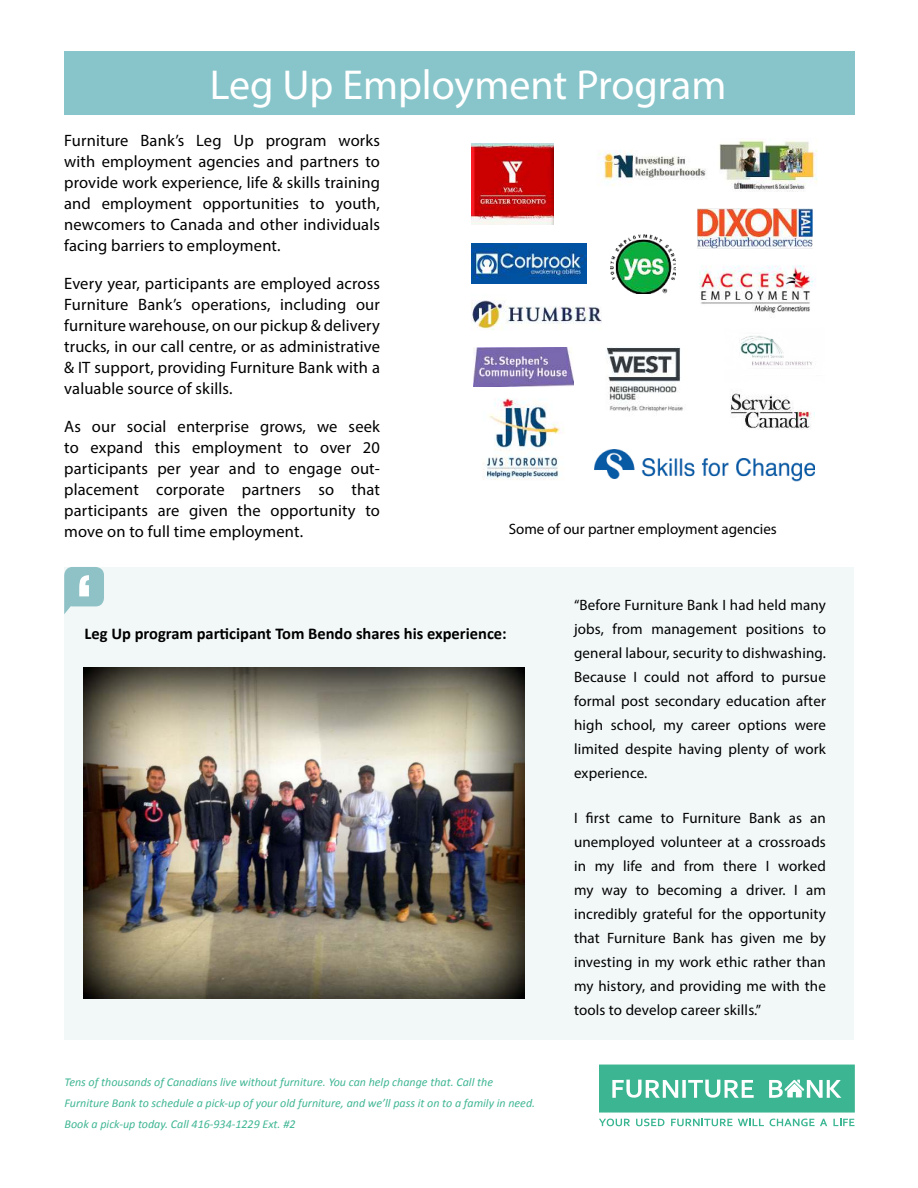
<style>
.page{position:relative;width:918px;height:1188px;background:#fff}
.page>*{position:absolute;margin:0;border:0;box-sizing:border-box;transform-origin:0 0}
.t1{font:42px "Myriad Pro";color:#fff}
.t2{font:16.5px/21px "Myriad Pro";letter-spacing:.01em;color:#000;text-align:justify}
.t3{font:700 16.5px "Calibri";color:#000}
.t4{font:15px/24px "Myriad Pro";letter-spacing:.01em;color:#000;text-align:justify}
.t5{font:italic 12px/21px "Calibri";color:#40b694}
</style>
<div class="page">
<div style="left:65px;top:567px;width:789px;height:472px;background:#f2f7f7"></div>
<img style="left:83px;top:668px;width:441px;height:330px">
<svg style="left:64px;top:567px;width:40px;height:47px"></svg>
<div style="left:64px;top:51px;width:791px;height:63px;background:#87c5ca"></div>
<img style="left:472px;top:144px;width:81px;height:80px">
<img style="left:611px;top:234px;width:65px;height:59px">
<img style="left:473px;top:348px;width:100px;height:39px">
<img style="left:595px;top:450px;width:219px;height:32px">
<img style="left:724px;top:393px;width:91px;height:64px">
<img style="left:483px;top:398px;width:81px;height:82px">
<img style="left:598px;top:139px;width:211px;height:47px">
<img style="left:472px;top:300px;width:130px;height:30px">
<img style="left:740px;top:336px;width:72px;height:30px">
<img style="left:685px;top:150px;width:133px;height:99px">
<img style="left:699px;top:265px;width:117px;height:48px">
<img style="left:472px;top:244px;width:115px;height:40px">
<img style="left:606px;top:347px;width:77px;height:65px">
<svg style="left:599px;top:1065px;width:256px;height:48px;background:#59c0a2"></svg>
<svg style="left:599px;top:1119px;width:31px;height:7px"></svg>
<svg style="left:636px;top:1119px;width:28px;height:7px"></svg>
<svg style="left:671px;top:1119px;width:93px;height:7px"></svg>
<svg style="left:770px;top:1119px;width:57px;height:7px"></svg>
<svg style="left:833px;top:1119px;width:21px;height:7px"></svg>
<h1 class="t1" style="left:210px;top:68px;width:518px">Leg Up Employment Program</h1>
<p class="t2" style="left:64px;top:132px;width:317px">Furniture Bank’s Leg Up program works with employment agencies and partners to provide work experience, life &amp; skills training and employment opportunities to youth, newcomers to Canada and other individuals facing barriers to employment.</p>
<p class="t2" style="left:64px;top:275px;width:317px">Every year, participants are employed across Furniture Bank’s operations, including our furniture warehouse, on our pickup &amp; delivery trucks, in our call centre, or as administrative &amp; IT support, providing Furniture Bank with a valuable source of skills.</p>
<p class="t2" style="left:64px;top:418px;width:317px">As our social enterprise grows, we seek to expand this employment to over 20 participants per year and to engage out&shy;placement corporate partners so that participants are given the opportunity to move on to full time employment.</p>
<p class="t4" style="left:509px;top:518px;width:270px">Some of our partner employment agencies</p>
<p class="t3" style="left:85px;top:623px;width:424px">Leg Up program participant Tom Bendo shares his experience:</p>
<p class="t5" style="left:65px;top:1072px;width:472px">Tens of thousands of Canadians live without furniture. You can help change that. Call the<br>Furniture Bank to schedule a pick-up of your old furniture, and we’ll pass it on to a family in need.<br>Book a pick-up today. Call 416-934-1229 Ext. #2</p>
<p class="t4" style="left:574px;top:594px;width:253px">“Before Furniture Bank I had held many jobs, from management positions to general labour, security to dishwashing.<br>Because I could not afford to pursue formal post secondary education after high school, my career options were limited despite having plenty of work experience.</p>
<p class="t4" style="left:574px;top:807px;width:253px">I first came to Furniture Bank as an unemployed volunteer at a crossroads in my life and from there I worked my way to becoming a driver. I am incredibly grateful for the opportunity that Furniture Bank has given me by investing in my work ethic rather than my history, and providing me with the tools to develop career skills.”</p>
</div>
